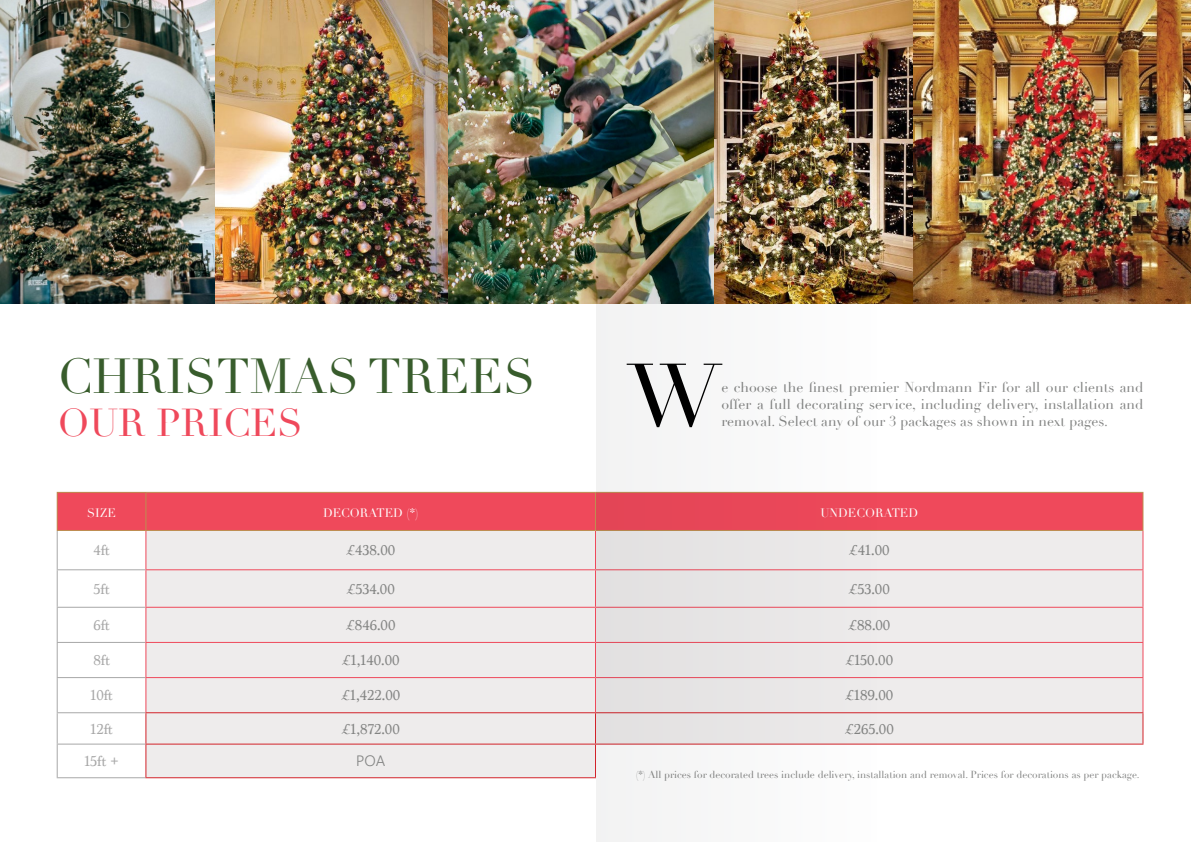
<style>
.page{position:relative;width:1191px;height:842px;background:#fff}
.page>*{position:absolute;margin:0;border:0;box-sizing:border-box;transform-origin:0 0}
.t1{font:87.4px "Didot";color:#000}
.t2{font:48px "Didot";color:#385c2c}
.t3{font:38px "Didot";color:#ef495b}
.t4{font:15px "Marion";color:#838483}
.t5{font:15px "Marion";color:#a8a8a8}
.t6{font:300 15px "Segoe UI";color:#838483}
.t7{font:14px/16.8px "Didot";color:#838483;text-align:justify}
.t8{font:12px "Didot";color:#fff}
.t9{font:10px "Didot";color:#838483}
</style>
<div class="page">
<img style="left:0;top:0;width:913px;height:304px">
<img style="left:913px;top:0;width:278px;height:304px">
<svg style="left:58px;top:493px;width:1084px;height:285px;background:#f0d7da"></svg>
<hr style="left:57px;top:608px;width:1px;height:34px;background:#a8a8a8">
<hr style="left:57px;top:642px;width:88px;height:1px;background:#a8a8a8">
<hr style="left:57px;top:643px;width:1px;height:34px;background:#a8a8a8">
<hr style="left:57px;top:677px;width:88px;height:1px;background:#a8a8a8">
<hr style="left:57px;top:678px;width:1px;height:34px;background:#a8a8a8">
<hr style="left:57px;top:712px;width:88px;height:1px;background:#a8a8a8">
<hr style="left:57px;top:713px;width:1px;height:31px;background:#a8a8a8">
<hr style="left:57px;top:744px;width:88px;height:1px;background:#a8a8a8">
<hr style="left:57px;top:745px;width:1px;height:32px;background:#a8a8a8">
<hr style="left:57px;top:777px;width:88px;height:1px;background:#a8a8a8">
<hr style="left:57px;top:569px;width:88px;height:1px;background:#a8a8a8">
<hr style="left:57px;top:607px;width:88px;height:1px;background:#a8a8a8">
<hr style="left:57px;top:531px;width:1px;height:38px;background:#a8a8a8">
<hr style="left:57px;top:570px;width:1px;height:37px;background:#a8a8a8">
<hr style="left:145px;top:531px;width:1px;height:38px;background:#ef495b">
<hr style="left:595px;top:531px;width:1px;height:38px;background:#ef495b">
<hr style="left:1142px;top:531px;width:1px;height:38px;background:#ef495b">
<hr style="left:145px;top:569px;width:450px;height:1px;background:#ef495b">
<hr style="left:145px;top:570px;width:1px;height:37px;background:#ef495b">
<hr style="left:595px;top:569px;width:548px;height:1px;background:#ef495b">
<hr style="left:595px;top:570px;width:1px;height:37px;background:#ef495b">
<hr style="left:1142px;top:570px;width:1px;height:37px;background:#ef495b">
<hr style="left:145px;top:607px;width:450px;height:1px;background:#ef495b">
<hr style="left:145px;top:608px;width:1px;height:34px;background:#ef495b">
<hr style="left:595px;top:607px;width:548px;height:1px;background:#ef495b">
<hr style="left:595px;top:608px;width:1px;height:34px;background:#ef495b">
<hr style="left:1142px;top:608px;width:1px;height:34px;background:#ef495b">
<hr style="left:145px;top:642px;width:450px;height:1px;background:#ef495b">
<hr style="left:145px;top:643px;width:1px;height:34px;background:#ef495b">
<hr style="left:595px;top:642px;width:548px;height:1px;background:#ef495b">
<hr style="left:595px;top:643px;width:1px;height:34px;background:#ef495b">
<hr style="left:1142px;top:643px;width:1px;height:34px;background:#ef495b">
<hr style="left:145px;top:677px;width:450px;height:1px;background:#ef495b">
<hr style="left:145px;top:678px;width:1px;height:34px;background:#ef495b">
<hr style="left:595px;top:677px;width:548px;height:1px;background:#ef495b">
<hr style="left:595px;top:678px;width:1px;height:34px;background:#ef495b">
<hr style="left:1142px;top:678px;width:1px;height:34px;background:#ef495b">
<hr style="left:57px;top:492px;width:89px;height:1px;background:#be8d50">
<hr style="left:57px;top:493px;width:1px;height:37px;background:#be8d50">
<hr style="left:146px;top:492px;width:449px;height:1px;background:#be8d50">
<hr style="left:145px;top:493px;width:1px;height:37px;background:#be8d50">
<hr style="left:595px;top:492px;width:548px;height:1px;background:#be8d50">
<hr style="left:595px;top:493px;width:1px;height:37px;background:#be8d50">
<hr style="left:1142px;top:493px;width:1px;height:37px;background:#be8d50">
<hr style="left:57px;top:530px;width:89px;height:1px;background:#be8d50">
<hr style="left:146px;top:530px;width:449px;height:1px;background:#be8d50">
<hr style="left:595px;top:530px;width:548px;height:1px;background:#be8d50">
<hr style="left:145px;top:712px;width:450px;height:1px;background:#d2232a">
<hr style="left:145px;top:713px;width:1px;height:31px;background:#d2232a">
<hr style="left:595px;top:712px;width:548px;height:1px;background:#d2232a">
<hr style="left:595px;top:713px;width:1px;height:31px;background:#d2232a">
<hr style="left:1142px;top:713px;width:1px;height:31px;background:#d2232a">
<hr style="left:595px;top:744px;width:548px;height:1px;background:#d2232a">
<hr style="left:145px;top:744px;width:450px;height:1px;background:#d2232a">
<hr style="left:145px;top:745px;width:1px;height:32px;background:#d2232a">
<hr style="left:595px;top:745px;width:1px;height:32px;background:#d2232a">
<hr style="left:145px;top:777px;width:451px;height:1px;background:#d2232a">
<img style="left:597px;top:0;width:279px;height:842px">
<h2 class="t2" style="left:58px;top:347px;width:479px">CHRISTMAS TREES</h2>
<h3 class="t3" style="left:58px;top:400px;width:246px">OUR PRICES</h3>
<h1 class="t1" style="left:627px;top:343px;width:95px">W</h1>
<p class="t7" style="left:721px;top:379px;width:423px">e choose the finest premier Nordmann Fir for all our clients and offer a full decorating service, including delivery, installation and removal. Select any of our 3 packages as shown in next pages.</p>
<p class="t8" style="left:87px;top:506px;width:30px">SIZE</p>
<p class="t8" style="left:323px;top:506px;width:97px">DECORATED (*)</p>
<p class="t8" style="left:820px;top:506px;width:99px">UNDECORATED</p>
<p class="t5" style="left:93px;top:542px;width:18px">4ft</p>
<p class="t4" style="left:346px;top:542px;width:51px">£438.00</p>
<p class="t4" style="left:849px;top:542px;width:42px">£41.00</p>
<p class="t5" style="left:94px;top:580px;width:17px">5ft</p>
<p class="t4" style="left:347px;top:580px;width:50px">£534.00</p>
<p class="t4" style="left:848px;top:580px;width:43px">£53.00</p>
<p class="t5" style="left:93px;top:616px;width:18px">6ft</p>
<p class="t4" style="left:346px;top:616px;width:51px">£846.00</p>
<p class="t4" style="left:848px;top:616px;width:44px">£88.00</p>
<p class="t5" style="left:93px;top:651px;width:18px">8ft</p>
<p class="t4" style="left:342px;top:651px;width:59px">£1,140.00</p>
<p class="t4" style="left:845px;top:651px;width:49px">£150.00</p>
<p class="t5" style="left:90px;top:687px;width:24px">10ft</p>
<p class="t4" style="left:341px;top:687px;width:61px">£1,422.00</p>
<p class="t4" style="left:845px;top:687px;width:50px">£189.00</p>
<p class="t5" style="left:90px;top:720px;width:24px">12ft</p>
<p class="t4" style="left:342px;top:720px;width:60px">£1,872.00</p>
<p class="t4" style="left:844px;top:720px;width:51px">£265.00</p>
<p class="t5" style="left:84px;top:752px;width:36px">15ft +</p>
<p class="t6" style="left:356px;top:747px;width:30px">POA</p>
<p class="t9" style="left:636px;top:768px;width:505px">(*) All prices for decorated trees include delivery, installation and removal. Prices for decorations as per package.</p>
</div>
